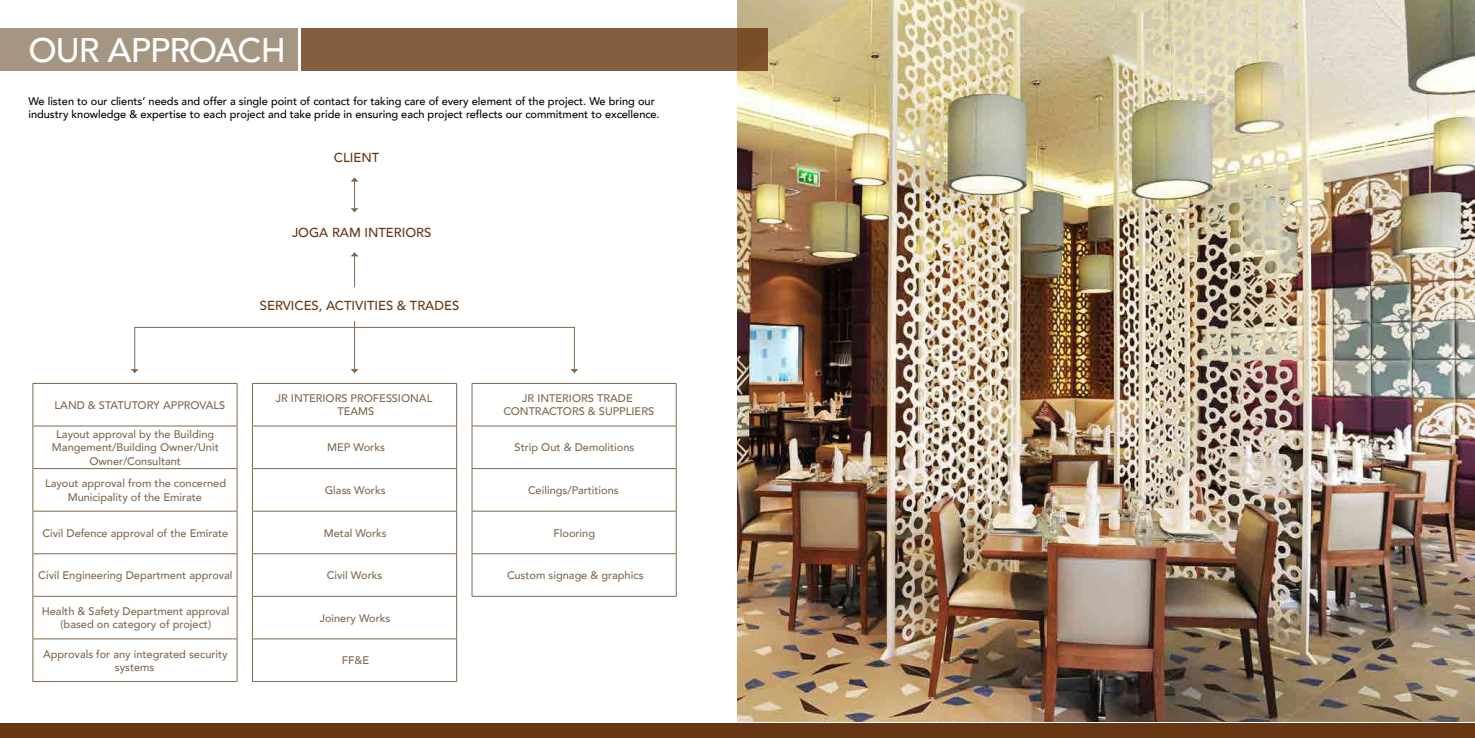
<style>
.page{position:relative;width:1475px;height:738px;background:#fff}
.page>*{position:absolute;margin:0;border:0;box-sizing:border-box;transform-origin:0 0}
.t1{font:500 34px "Avenir";letter-spacing:-.025em;color:#fff}
.t2{font:500 13px "Avenir";color:#673613}
.t3{font:500 11px/13.2px "Avenir";color:#7f694e;text-align:center}
.t4{font:500 11px/13.2px "Avenir";color:#000}
</style>
<div class="page">
<img style="left:737px;top:0;width:737px;height:721px">
<div style="left:0;top:28px;width:298px;height:43px;background:#a59683"></div>
<div style="left:301px;top:28px;width:466px;height:43px;background:#855e42"></div>
<hr style="left:33px;top:383px;width:204px;height:1px;background:#7f694e">
<hr style="left:33px;top:383px;width:1px;height:42px;background:#7f694e">
<hr style="left:237px;top:383px;width:1px;height:42px;background:#7f694e">
<hr style="left:33px;top:425px;width:204px;height:1px;background:#7f694e">
<hr style="left:33px;top:426px;width:1px;height:42px;background:#7f694e">
<hr style="left:237px;top:426px;width:1px;height:42px;background:#7f694e">
<hr style="left:33px;top:468px;width:204px;height:1px;background:#7f694e">
<hr style="left:33px;top:468px;width:1px;height:42px;background:#7f694e">
<hr style="left:237px;top:468px;width:1px;height:42px;background:#7f694e">
<hr style="left:33px;top:510px;width:204px;height:1px;background:#7f694e">
<hr style="left:33px;top:511px;width:1px;height:42px;background:#7f694e">
<hr style="left:237px;top:511px;width:1px;height:42px;background:#7f694e">
<hr style="left:33px;top:553px;width:204px;height:1px;background:#7f694e">
<hr style="left:33px;top:553px;width:1px;height:42px;background:#7f694e">
<hr style="left:237px;top:553px;width:1px;height:42px;background:#7f694e">
<hr style="left:33px;top:595px;width:204px;height:1px;background:#7f694e">
<hr style="left:33px;top:596px;width:1px;height:42px;background:#7f694e">
<hr style="left:237px;top:596px;width:1px;height:42px;background:#7f694e">
<hr style="left:33px;top:638px;width:204px;height:1px;background:#7f694e">
<hr style="left:33px;top:638px;width:1px;height:42px;background:#7f694e">
<hr style="left:237px;top:638px;width:1px;height:42px;background:#7f694e">
<hr style="left:33px;top:680px;width:204px;height:1px;background:#7f694e">
<hr style="left:252px;top:425px;width:205px;height:1px;background:#7f694e">
<hr style="left:252px;top:468px;width:205px;height:1px;background:#7f694e">
<hr style="left:252px;top:510px;width:205px;height:1px;background:#7f694e">
<hr style="left:252px;top:553px;width:205px;height:1px;background:#7f694e">
<hr style="left:252px;top:595px;width:205px;height:1px;background:#7f694e">
<hr style="left:252px;top:638px;width:205px;height:1px;background:#7f694e">
<hr style="left:252px;top:680px;width:205px;height:1px;background:#7f694e">
<hr style="left:252px;top:383px;width:205px;height:1px;background:#7f694e">
<hr style="left:252px;top:383px;width:1px;height:42px;background:#7f694e">
<hr style="left:456px;top:383px;width:1px;height:42px;background:#7f694e">
<hr style="left:252px;top:426px;width:1px;height:42px;background:#7f694e">
<hr style="left:456px;top:426px;width:1px;height:42px;background:#7f694e">
<hr style="left:252px;top:468px;width:1px;height:42px;background:#7f694e">
<hr style="left:456px;top:468px;width:1px;height:42px;background:#7f694e">
<hr style="left:252px;top:511px;width:1px;height:42px;background:#7f694e">
<hr style="left:456px;top:511px;width:1px;height:42px;background:#7f694e">
<hr style="left:252px;top:553px;width:1px;height:42px;background:#7f694e">
<hr style="left:456px;top:553px;width:1px;height:42px;background:#7f694e">
<hr style="left:252px;top:596px;width:1px;height:42px;background:#7f694e">
<hr style="left:456px;top:596px;width:1px;height:42px;background:#7f694e">
<hr style="left:252px;top:638px;width:1px;height:42px;background:#7f694e">
<hr style="left:456px;top:638px;width:1px;height:42px;background:#7f694e">
<hr style="left:471px;top:383px;width:205px;height:1px;background:#7f694e">
<hr style="left:471px;top:383px;width:1px;height:42px;background:#7f694e">
<hr style="left:676px;top:383px;width:1px;height:42px;background:#7f694e">
<hr style="left:471px;top:425px;width:205px;height:1px;background:#7f694e">
<hr style="left:471px;top:426px;width:1px;height:42px;background:#7f694e">
<hr style="left:676px;top:426px;width:1px;height:42px;background:#7f694e">
<hr style="left:471px;top:468px;width:205px;height:1px;background:#7f694e">
<hr style="left:471px;top:468px;width:1px;height:42px;background:#7f694e">
<hr style="left:676px;top:468px;width:1px;height:42px;background:#7f694e">
<hr style="left:471px;top:510px;width:205px;height:1px;background:#7f694e">
<hr style="left:471px;top:511px;width:1px;height:42px;background:#7f694e">
<hr style="left:676px;top:511px;width:1px;height:42px;background:#7f694e">
<hr style="left:471px;top:553px;width:205px;height:1px;background:#7f694e">
<hr style="left:471px;top:553px;width:1px;height:42px;background:#7f694e">
<hr style="left:676px;top:553px;width:1px;height:42px;background:#7f694e">
<hr style="left:471px;top:595px;width:205px;height:1px;background:#7f694e">
<svg style="left:350px;top:177px;width:8px;height:35px"></svg>
<hr style="left:354px;top:256px;width:1px;height:31px;background:#7f694e">
<svg style="left:351px;top:252px;width:7px;height:4px"></svg>
<hr style="left:354px;top:321px;width:1px;height:48px;background:#7f694e">
<svg style="left:350px;top:369px;width:8px;height:4px"></svg>
<hr style="left:134px;top:326px;width:1px;height:43px;background:#7f694e">
<svg style="left:131px;top:369px;width:8px;height:4px"></svg>
<hr style="left:574px;top:326px;width:1px;height:43px;background:#7f694e">
<svg style="left:570px;top:369px;width:8px;height:4px"></svg>
<hr style="left:135px;top:326px;width:440px;height:1px;background:#7f694e">
<div style="left:0;top:723px;width:737px;height:14px;background:#673613"></div>
<div style="left:737px;top:723px;width:737px;height:14px;background:#673613"></div>
<h1 class="t1" style="left:28px;top:21px;width:259px">OUR APPROACH</h1>
<p class="t4" style="left:28px;top:94px;width:632px">We listen to our clients’ needs and offer a single point of contact for taking care of every element of the project. We bring our industry knowledge &amp; expertise to each project and take pride in ensuring each project reflects our commitment to excellence.</p>
<p class="t2" style="left:334px;top:146px;width:47px">CLIENT</p>
<p class="t2" style="left:292px;top:221px;width:141px">JOGA RAM INTERIORS</p>
<p class="t2" style="left:260px;top:294px;width:201px">SERVICES, ACTIVITIES &amp; TRADES</p>
<p class="t3" style="left:55px;top:397px;width:172px">LAND &amp; STATUTORY APPROVALS</p>
<p class="t3" style="left:52px;top:427px;width:168px">Layout approval by the Building<br>Mangement/Building Owner/Unit<br>Owner/Consultant</p>
<p class="t3" style="left:45px;top:476px;width:182px">Layout approval from the concerned<br>Municipality of the Emirate</p>
<p class="t3" style="left:42px;top:525px;width:187px">Civil Defence approval of the Emirate</p>
<p class="t3" style="left:38px;top:567px;width:196px">Civil Engineering Department approval</p>
<p class="t3" style="left:42px;top:603px;width:189px">Health &amp; Safety Department approval (based on category of project)</p>
<p class="t3" style="left:43px;top:646px;width:186px">Approvals for any integrated security systems</p>
<p class="t3" style="left:276px;top:391px;width:158px">JR INTERIORS PROFESSIONAL<br>TEAMS</p>
<p class="t3" style="left:327px;top:440px;width:59px">MEP Works</p>
<p class="t3" style="left:325px;top:482px;width:62px">Glass Works</p>
<p class="t3" style="left:324px;top:525px;width:64px">Metal Works</p>
<p class="t3" style="left:326px;top:567px;width:57px">Civil Works</p>
<p class="t3" style="left:319px;top:610px;width:72px">Joinery Works</p>
<p class="t3" style="left:342px;top:652px;width:29px">FF&amp;E</p>
<p class="t3" style="left:503px;top:391px;width:152px">JR INTERIORS TRADE<br>CONTRACTORS &amp; SUPPLIERS</p>
<p class="t3" style="left:514px;top:440px;width:121px">Strip Out &amp; Demolitions</p>
<p class="t3" style="left:528px;top:482px;width:92px">Ceilings/Partitions</p>
<p class="t3" style="left:553px;top:525px;width:43px">Flooring</p>
<p class="t3" style="left:507px;top:567px;width:138px">Custom signage &amp; graphics</p>
</div>
